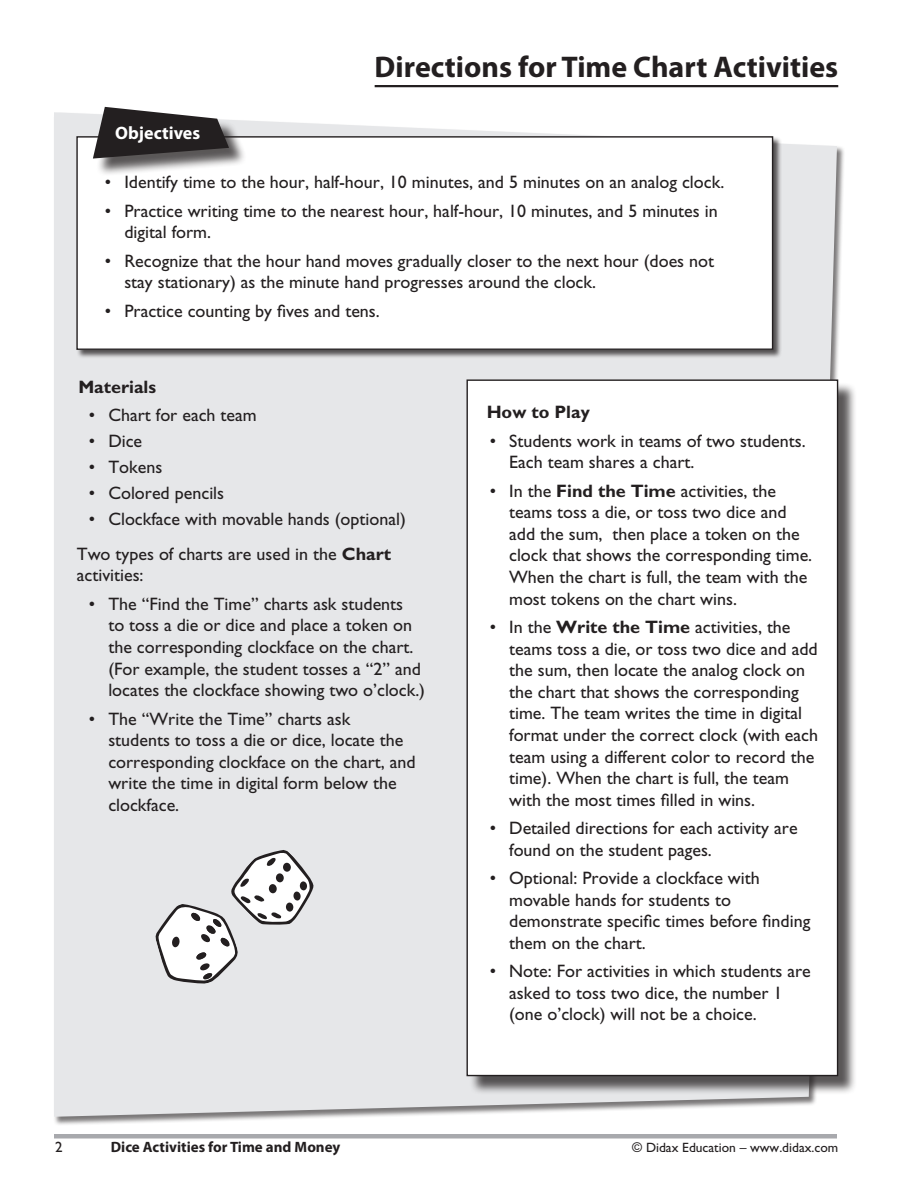
<style>
.page{position:relative;width:918px;height:1188px;background:#fff}
.page>*{position:absolute;margin:0;border:0;box-sizing:border-box;transform-origin:0 0}
.t1{font:700 30px "Myriad Pro";color:#231f20}
.t2{font:18px/21.6px "Gill Sans";color:#231f20}
.t3{font:700 18px "Gill Sans";color:#231f20}
.t4{font:700 18px "Myriad Pro";color:#fff}
.t5{font:700 15px "Myriad Pro";color:#231f20}
.t6{font:15px "Gill Sans";color:#231f20}
.t7{font:13.5px "Gill Sans";color:#231f20}
.s1{font-weight:700}
</style>
<div class="page">
<hr style="left:54px;top:1134px;width:783px;height:4px;background:#a8a9ad">
<div style="left:54px;top:112px;width:783px;height:1005px;background:#e6e7e9"></div>
<hr style="left:375px;top:85px;width:463px;height:2px;background:#231f20">
<div style="left:469px;top:382px;width:388px;height:713px;background:#231f20;opacity:.75"></div>
<div style="left:467px;top:380px;width:371px;height:696px;background:#fff"></div>
<div style="left:76px;top:136px;width:706px;height:223px;background:#231f20;opacity:.75"></div>
<div style="left:77px;top:137px;width:696px;height:212px;background:#fff"></div>
<div style="left:76px;top:136px;width:697px;height:214px;border:1px solid #231f20"></div>
<svg style="left:155px;top:850px;width:159px;height:134px"></svg>
<div style="left:96px;top:110px;width:151px;height:67px;background:#231f20;opacity:.75"></div>
<svg style="left:93px;top:107px;width:136px;height:52px;background:#4e4b4c"></svg>
<p class="t4" style="left:115px;top:121px;width:86px">Objectives</p>
<h1 class="t1" style="left:375px;top:47px;width:465px">Directions for Time Chart Activities</h1>
<p class="t2" style="left:105px;top:172px;width:621px">• Identify time to the hour, half-hour, 10 minutes, and 5 minutes on an analog clock.</p>
<p class="t2" style="left:124px;top:200px;width:595px;text-indent:-19px">• Practice writing time to the nearest hour, half-hour, 10 minutes, and 5 minutes in digital form.</p>
<p class="t2" style="left:124px;top:250px;width:591px;text-indent:-19px">• Recognize that the hour hand moves gradually closer to the next hour (does not stay stationary) as the minute hand progresses around the clock.</p>
<p class="t2" style="left:105px;top:300px;width:276px">• Practice counting by fives and tens.</p>
<p class="t3" style="left:78px;top:376px;width:79px">Materials</p>
<p class="t2" style="left:89px;top:405px;width:169px">• Chart for each team</p>
<p class="t2" style="left:89px;top:430px;width:55px">• Dice</p>
<p class="t2" style="left:89px;top:456px;width:75px">• Tokens</p>
<p class="t2" style="left:89px;top:482px;width:137px">• Colored pencils</p>
<p class="t2" style="left:77px;top:501px;width:331px;line-height:35.1px;text-indent:12px">• Clockface with movable hands (optional)<br>Two types of charts are used in the <span class="s1">Chart</span></p>
<p class="t2" style="left:77px;top:565px;width:68px">activities:</p>
<p class="t2" style="left:108px;top:593px;width:318px;text-indent:-19px">• The “Find the Time” charts ask students<br>to toss a die or dice and place a token on the corresponding clockface on the chart. (For example, the student tosses a “2” and locates the clockface showing two o’clock.)</p>
<p class="t2" style="left:108px;top:708px;width:309px;text-indent:-19px">• The “Write the Time” charts ask students to toss a die or dice, locate the corresponding clockface on the chart, and write the time in digital form below the clockface.</p>
<p class="t3" style="left:487px;top:402px;width:105px">How to Play</p>
<p class="t2" style="left:509px;top:430px;width:298px;text-indent:-19px">• Students work in teams of two students.<br>Each team shares a chart.</p>
<p class="t2" style="left:509px;top:480px;width:305px;text-indent:-19px">• In the <span class="s1">Find the Time</span> activities, the teams toss a die, or toss two dice and add the sum, then place a token on the clock that shows the corresponding time.<br>When the chart is full, the team with the most tokens on the chart wins.</p>
<p class="t2" style="left:509px;top:616px;width:310px;text-indent:-19px">• In the <span class="s1">Write the Time</span> activities, the teams toss a die, or toss two dice and add the sum, then locate the analog clock on the chart that shows the corresponding time. The team writes the time in digital format under the correct clock (with each team using a different color to record the time). When the chart is full, the team with the most times filled in wins.</p>
<p class="t2" style="left:509px;top:817px;width:290px;text-indent:-19px">• Detailed directions for each activity are found on the student pages.</p>
<p class="t2" style="left:509px;top:867px;width:303px;text-indent:-19px">• Optional: Provide a clockface with movable hands for students to demonstrate specific times before finding them on the chart.</p>
<p class="t2" style="left:509px;top:961px;width:303px;text-indent:-19px">• Note: For activities in which students are asked to toss two dice, the number 1 (one o’clock) will not be a choice.</p>
<p class="t6" style="left:55px;top:1139px;width:9px">2</p>
<p class="t5" style="left:111px;top:1138px;width:231px">Dice Activities for Time and Money</p>
<p class="t7" style="left:632px;top:1140px;width:207px">© Didax Education – www.didax.com</p>
</div>
